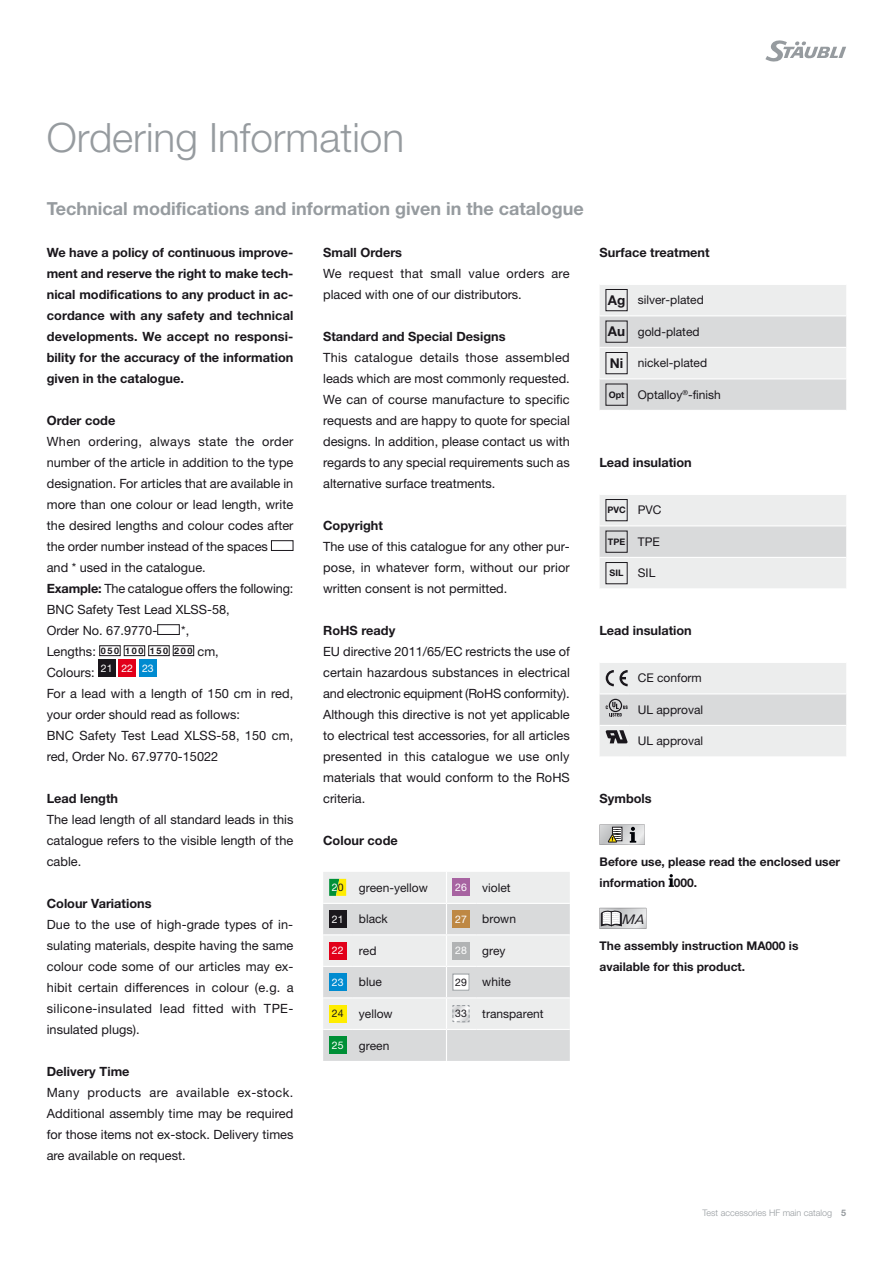
<style>
.page{position:relative;width:893px;height:1263px;background:#fff}
.page>*{position:absolute;margin:0;border:0;box-sizing:border-box;transform-origin:0 0}
.t1{font:300 40.5px "Helvetica Neue LTW1 G";color:#969b9f}
.t2{font:700 18px "Helvetica Neue LTW1 G";color:#969b9f}
.t3{font:italic 13.2px "Linotype Univers 431";color:#1a171c}
.t4{font:12.75px/21px "Helvetica Neue LTW1 G";color:#1a171c;text-align:justify}
.t5{font:700 12.75px/21px "Helvetica Neue LTW1 G";color:#1a171c;text-align:justify}
.t6{font:12px "Helvetica Neue LTW1 G";color:#1a171c}
.t7{font:700 12px/21px "Helvetica Neue LTW1 G";color:#1a171c}
.t8{font:10.5px "Helvetica Neue LTW1 G";color:#fff}
.t9{font:10.5px "Helvetica Neue LTW1 G";color:#1a171c}
.t10{font:700 9px "Helvetica Neue LTW1 G";letter-spacing:.185em;color:#1a171c}
.t11{font:300 9px "Helvetica Neue LTW1 G";color:#969b9f}
.s1{color:#1a171c}
.s2{font-weight:700}
.s3{font-weight:400;font-size:12.75px}
.s4{font-weight:700;font-size:13.5px}
.s5{font-weight:700;font-size:9px}
.s6{font-weight:400;font-size:12px}
</style>
<div class="page">
<svg style="left:765px;top:40px;width:81px;height:22px"></svg>
<div style="left:271px;top:540px;width:22px;height:11px;border:1px solid #1a171c"></div>
<div style="left:157px;top:624px;width:23px;height:11px;border:1px solid #1a171c"></div>
<div style="left:99px;top:645px;width:21px;height:11px;border:1px solid #1a171c"></div>
<div style="left:124px;top:645px;width:21px;height:11px;border:1px solid #1a171c"></div>
<div style="left:148px;top:645px;width:21px;height:11px;border:1px solid #1a171c"></div>
<div style="left:173px;top:645px;width:21px;height:11px;border:1px solid #1a171c"></div>
<div style="left:98px;top:660px;width:17px;height:17px;background:#1a171c"></div>
<div style="left:119px;top:660px;width:17px;height:17px;background:#e2001a"></div>
<div style="left:139px;top:660px;width:17px;height:17px;background:#008bd0"></div>
<svg style="left:323px;top:872px;width:247px;height:189px;background:#dededd"></svg>
<div style="left:329px;top:1037px;width:17px;height:17px;background:#009037"></div>
<svg style="left:600px;top:285px;width:246px;height:125px;background:#e1e2e3"></svg>
<div style="left:606px;top:289px;width:21px;height:22px;border:1px solid #1a171c"></div>
<div style="left:606px;top:352px;width:21px;height:22px;border:1px solid #1a171c"></div>
<svg style="left:600px;top:495px;width:246px;height:93px;background:#e4e5e5"></svg>
<div style="left:606px;top:499px;width:21px;height:22px;border:1px solid #1a171c"></div>
<svg style="left:600px;top:663px;width:246px;height:93px;background:#e2e3e3"></svg>
<svg style="left:600px;top:824px;width:45px;height:21px"></svg>
<svg style="left:669px;top:874px;width:5px;height:13px"></svg>
<svg style="left:600px;top:908px;width:46px;height:21px"></svg>
<h1 class="t1" style="left:47px;top:113px;width:359px">Ordering Information</h1>
<h2 class="t2" style="left:47px;top:197px;width:538px">Technical modifications and information given in the catalogue</h2>
<p class="t5" style="left:323px;top:242px;width:80px">Small Orders</p>
<p class="t4" style="left:323px;top:263px;width:248px">We request that small value orders are placed with one of our distributors.</p>
<p class="t5" style="left:323px;top:326px;width:184px">Standard and Special Designs</p>
<p class="t4" style="left:323px;top:347px;width:248px">This catalogue details those assembled leads which are most commonly requested.<br>We can of course manufacture to specific requests and are happy to quote for special designs. In addition, please contact us with regards to any special requirements such as alternative surface treatments.</p>
<p class="t5" style="left:323px;top:515px;width:61px">Copyright</p>
<p class="t4" style="left:323px;top:536px;width:248px">The use of this catalogue for any other pur&shy;pose, in whatever form, without our prior written consent is not permitted.</p>
<p class="t5" style="left:323px;top:620px;width:74px">RoHS ready</p>
<p class="t4" style="left:323px;top:641px;width:248px">EU directive 2011/65/EC restricts the use of certain hazardous substances in electrical and electronic equipment (RoHS conformity).<br>Although this directive is not yet applicable to electrical test accessories, for all articles presented in this catalogue we use only materials that would conform to the RoHS criteria.</p>
<p class="t5" style="left:323px;top:830px;width:76px">Colour code</p>
<p class="t8" style="left:332px;top:881px;width:13px">2<span class="s1">0</span></p>
<p class="t6" style="left:359px;top:880px;width:70px">green-yellow</p>
<p class="t8" style="left:455px;top:881px;width:13px">26</p>
<p class="t6" style="left:482px;top:880px;width:30px">violet</p>
<p class="t8" style="left:332px;top:913px;width:13px">21</p>
<p class="t6" style="left:359px;top:912px;width:30px">black</p>
<p class="t8" style="left:455px;top:913px;width:13px">27</p>
<p class="t6" style="left:482px;top:912px;width:35px">brown</p>
<p class="t8" style="left:332px;top:944px;width:13px">22</p>
<p class="t6" style="left:359px;top:943px;width:19px">red</p>
<p class="t8" style="left:455px;top:944px;width:13px">28</p>
<p class="t6" style="left:482px;top:943px;width:25px">grey</p>
<p class="t8" style="left:332px;top:976px;width:13px">23</p>
<p class="t6" style="left:359px;top:975px;width:24px">blue</p>
<p class="t9" style="left:455px;top:976px;width:13px">29</p>
<p class="t6" style="left:482px;top:975px;width:30px">white</p>
<p class="t9" style="left:332px;top:1007px;width:13px">24</p>
<p class="t6" style="left:359px;top:1006px;width:35px">yellow</p>
<p class="t9" style="left:455px;top:1007px;width:13px">33</p>
<p class="t6" style="left:482px;top:1006px;width:63px">transparent</p>
<p class="t8" style="left:332px;top:1039px;width:13px">25</p>
<p class="t6" style="left:359px;top:1038px;width:32px">green</p>
<p class="t5" style="left:47px;top:242px;width:248px">We have a policy of continuous improve&shy;ment and reserve the right to make tech&shy;nical modifications to any product in ac&shy;cordance with any safety and technical developments. We accept no responsi&shy;bility for the accuracy of the information given in the catalogue.</p>
<p class="t5" style="left:47px;top:410px;width:70px">Order code</p>
<p class="t4" style="left:47px;top:431px;width:248px;text-align:left">When ordering, always state the order number of the article in addition to the type designation. For articles that are available in more than one colour or lead length, write the desired lengths and colour codes after the order number instead of the spaces<br>and * used in the catalogue.<br><span class="s2">Example:</span> The catalogue offers the following:<br>BNC Safety Test Lead XLSS-58,<br>Order No. 67.9770-</p>
<p class="t4" style="left:181px;top:620px;width:10px">*,</p>
<p class="t10" style="left:47px;top:645px;width:173px"><span class="s3">Lengths:</span> 050 100 150 200 <span class="s3">cm,</span></p>
<p class="t4" style="left:47px;top:662px;width:248px;text-align:left">Colours: <sup>21</sup> <sup>22</sup> <sup>23<br></sup>For a lead with a length of 150 cm in red, your order should read as follows:<br>BNC Safety Test Lead XLSS-58, 150 cm, red, Order No. 67.9770-15022</p>
<p class="t5" style="left:47px;top:788px;width:73px">Lead length</p>
<p class="t4" style="left:47px;top:809px;width:248px">The lead length of all standard leads in this catalogue refers to the visible length of the cable.</p>
<p class="t5" style="left:47px;top:893px;width:106px">Colour Variations</p>
<p class="t4" style="left:47px;top:914px;width:248px">Due to the use of high-grade types of in&shy;sulating materials, despite having the same colour code some of our articles may ex&shy;hibit certain differences in colour (e.g. a silicone-insulated lead fitted with TPE&shy;insulated plugs).</p>
<p class="t5" style="left:47px;top:1061px;width:84px">Delivery Time</p>
<p class="t4" style="left:47px;top:1082px;width:248px">Many products are available ex-stock.<br>Additional assembly time may be required for those items not ex-stock. Delivery times are available on request.</p>
<p class="t5" style="left:600px;top:242px;width:112px">Surface treatment</p>
<p class="t6" style="left:608px;top:293px;width:98px"><span class="s4">Ag</span> silver-plated</p>
<p class="t6" style="left:608px;top:324px;width:93px"><span class="s4">Au</span> gold-plated</p>
<p class="t6" style="left:610px;top:356px;width:99px"><span class="s4">Ni</span> nickel-plated</p>
<p class="t6" style="left:609px;top:387px;width:114px"><span class="s5">Opt</span> Optalloy<sup>®</sup>-finish</p>
<p class="t5" style="left:600px;top:452px;width:94px">Lead insulation</p>
<p class="t10" style="left:607px;top:505px;width:56px">PVC <span class="s6">PVC</span></p>
<p class="t10" style="left:608px;top:536px;width:53px">TPE <span class="s6">TPE</span></p>
<p class="t10" style="left:610px;top:568px;width:47px">SIL <span class="s6">SIL</span></p>
<p class="t5" style="left:600px;top:620px;width:94px">Lead insulation</p>
<p class="t6" style="left:638px;top:671px;width:66px">CE conform</p>
<p class="t6" style="left:638px;top:702px;width:67px">UL approval</p>
<p class="t6" style="left:638px;top:734px;width:67px">UL approval</p>
<p class="t5" style="left:600px;top:788px;width:54px">Symbols</p>
<p class="t7" style="left:600px;top:851px;width:242px">Before use, please read the enclosed user information 000.</p>
<p class="t3" style="left:623px;top:912px;width:23px">MA</p>
<p class="t7" style="left:600px;top:935px;width:200px">The assembly instruction MA000 is available for this product.</p>
<p class="t11" style="left:702px;top:1207px;width:145px">Test accessories HF main catalog <span class="s2">5</span></p>
</div>
